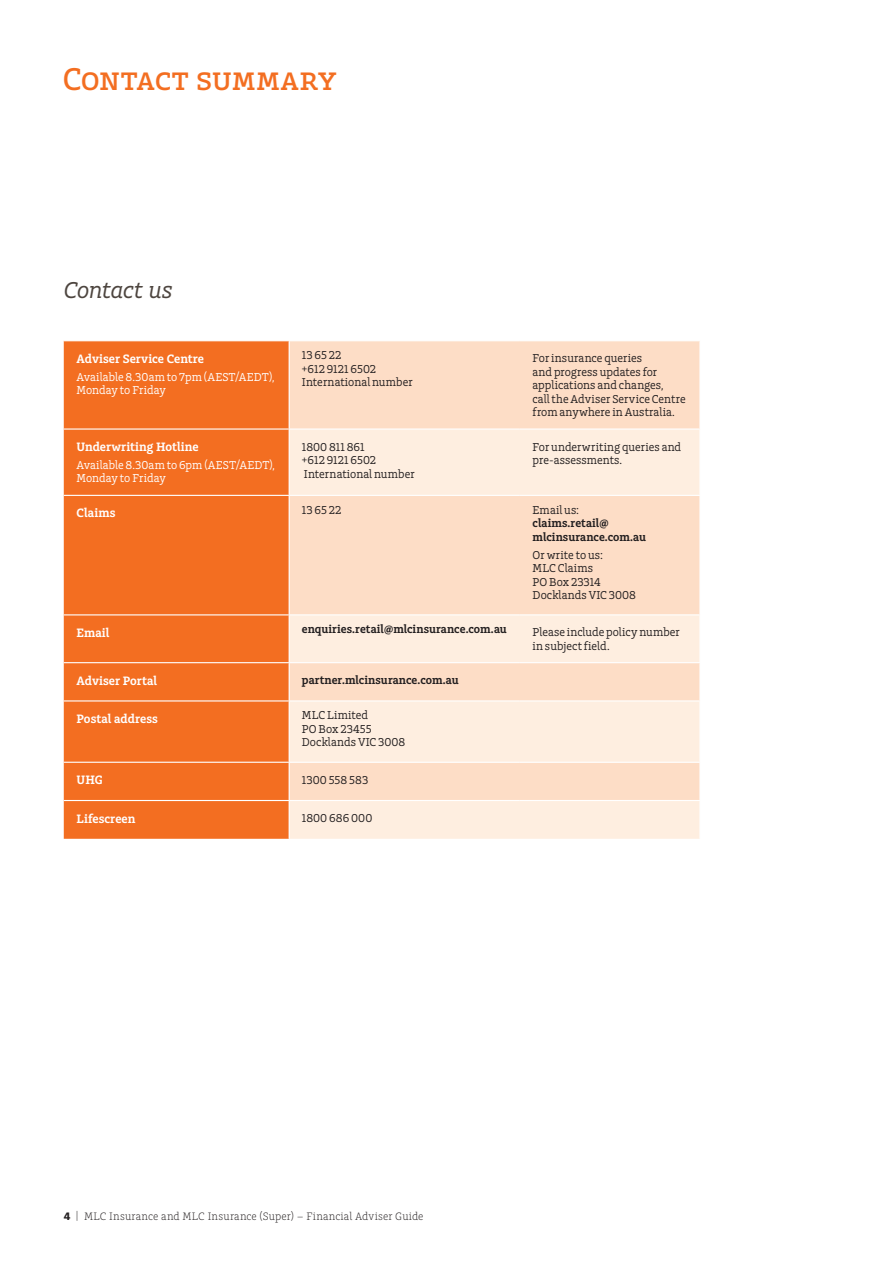
<style>
.page{position:relative;width:893px;height:1263px;background:#fff}
.page>*{position:absolute;margin:0;border:0;box-sizing:border-box;transform-origin:0 0}
.A4_Partner_Page_Head{font:33px "Charlie Std Med";letter-spacing:-.01em;color:#f36e21}
.A4_Partner_Intro_par{font:italic 24px "Charlie Std";letter-spacing:-.01em;color:#4d453f}
.A4_Table_Sub_Heads{font:600 12.75px "Charlie Std";color:#fff}
.A5_Table_Body_Left{font:12px/13.5px "Charlie Std";letter-spacing:.005em;color:#231f20}
.A5_Tables_Sub_Heads{font:12px/13.5px "Charlie Std";letter-spacing:.01em;color:#231f20}
.A5_Tables_Sub_Heads-2{font:600 12px/13.5px "Charlie Std";color:#231f20}
.A5_Table_Body_Left-2{font:12px/13.5px "Charlie Std";letter-spacing:.005em;color:#fff}
.t1{font:300 11.25px "Charlie Std";letter-spacing:.015em;color:#231f20}
.s1{font-weight:400}
.s2{font-family:"Charlie Std Bld";font-weight:400;font-size:11.4px}
.s3{font-size:11.4px}
</style>
<div class="page">
<div style="left:64px;top:341px;width:225px;height:498px;background:#f36e21"></div>
<div style="left:290px;top:341px;width:409px;height:87px;background:#fdddc6"></div>
<svg style="left:290px;top:430px;width:409px;height:409px;background:#fde5d3"></svg>
<hr style="left:289px;top:495px;width:231px;height:1px;background:#fff">
<hr style="left:520px;top:495px;width:181px;height:1px;background:#fff">
<hr style="left:289px;top:614px;width:231px;height:1px;background:#fff">
<hr style="left:520px;top:614px;width:181px;height:1px;background:#fff">
<hr style="left:289px;top:662px;width:231px;height:1px;background:#fff">
<hr style="left:520px;top:662px;width:181px;height:1px;background:#fff">
<hr style="left:289px;top:700px;width:231px;height:1px;background:#fff">
<hr style="left:520px;top:700px;width:181px;height:1px;background:#fff">
<hr style="left:289px;top:762px;width:231px;height:1px;background:#fff">
<hr style="left:520px;top:762px;width:181px;height:1px;background:#fff">
<hr style="left:289px;top:800px;width:231px;height:1px;background:#fff">
<hr style="left:520px;top:800px;width:181px;height:1px;background:#fff">
<hr style="left:64px;top:428px;width:225px;height:2px;background:#fff">
<hr style="left:64px;top:495px;width:225px;height:1px;background:#fff">
<hr style="left:64px;top:614px;width:225px;height:1px;background:#fff">
<hr style="left:64px;top:662px;width:225px;height:1px;background:#fff">
<hr style="left:64px;top:700px;width:225px;height:1px;background:#fff">
<hr style="left:64px;top:762px;width:225px;height:1px;background:#fff">
<hr style="left:64px;top:800px;width:225px;height:1px;background:#fff">
<p class="A4_Partner_Page_Head" style="left:63px;top:59px;width:275px">Contact summary</p>
<p class="A4_Partner_Intro_par" style="left:64px;top:275px;width:110px">Contact us</p>
<p class="A4_Table_Sub_Heads" style="left:77px;top:351px;width:129px">Adviser Service Centre</p>
<p class="A5_Table_Body_Left-2" style="left:77px;top:370px;width:199px">Available 8.30am to 7pm (AEST/AEDT),<br>Monday to Friday</p>
<p class="A4_Table_Sub_Heads" style="left:77px;top:440px;width:123px">Underwriting Hotline</p>
<p class="A5_Table_Body_Left-2" style="left:77px;top:458px;width:200px">Available 8.30am to 6pm (AEST/AEDT),<br>Monday to Friday</p>
<p class="A5_Tables_Sub_Heads" style="left:302px;top:348px;width:112px">13 65 22<br>+612 9121 6502<br>International number</p>
<p class="A5_Table_Body_Left" style="left:533px;top:351px;width:155px">For insurance queries<br>and progress updates for applications and changes,<br>call the Adviser Service Centre from anywhere in Australia.</p>
<p class="A5_Tables_Sub_Heads" style="left:302px;top:440px;width:114px">1800 811 861<br>+612 9121 6502<br>International number</p>
<p class="A5_Table_Body_Left" style="left:533px;top:440px;width:150px">For underwriting queries and pre-assessments.</p>
<p class="A4_Table_Sub_Heads" style="left:77px;top:506px;width:40px">Claims</p>
<p class="A5_Tables_Sub_Heads" style="left:302px;top:503px;width:41px">13 65 22</p>
<p class="A5_Tables_Sub_Heads-2" style="left:533px;top:503px;width:115px"><span class="s1">Email us: </span>claims.retail@ mlcinsurance.com.au</p>
<p class="A5_Tables_Sub_Heads" style="left:533px;top:548px;width:105px">Or write to us:<br>MLC Claims<br>PO Box 23314<br>Docklands VIC 3008</p>
<p class="A4_Table_Sub_Heads" style="left:77px;top:625px;width:34px">Email</p>
<p class="A5_Tables_Sub_Heads-2" style="left:302px;top:623px;width:206px">enquiries.retail@mlcinsurance.com.au</p>
<p class="A5_Table_Body_Left" style="left:533px;top:626px;width:149px">Please include policy number in subject field.</p>
<p class="A4_Table_Sub_Heads" style="left:77px;top:673px;width:82px">Adviser Portal</p>
<p class="A5_Tables_Sub_Heads-2" style="left:302px;top:674px;width:158px">partner.mlcinsurance.com.au</p>
<p class="A4_Table_Sub_Heads" style="left:77px;top:711px;width:83px">Postal address</p>
<p class="A5_Tables_Sub_Heads" style="left:302px;top:709px;width:105px">MLC Limited<br>PO Box 23455<br>Docklands VIC 3008</p>
<p class="A4_Table_Sub_Heads" style="left:77px;top:773px;width:28px">UHG</p>
<p class="A5_Tables_Sub_Heads" style="left:302px;top:773px;width:68px">1300 558 583</p>
<p class="A4_Table_Sub_Heads" style="left:77px;top:811px;width:60px">Lifescreen</p>
<p class="A5_Tables_Sub_Heads" style="left:302px;top:811px;width:72px">1800 686 000</p>
<p class="t1" style="left:64px;top:1210px;width:361px"><span class="s2">4</span> <span class="s3">|</span> MLC Insurance and MLC Insurance (Super) – Financial Adviser Guide</p>
</div>
